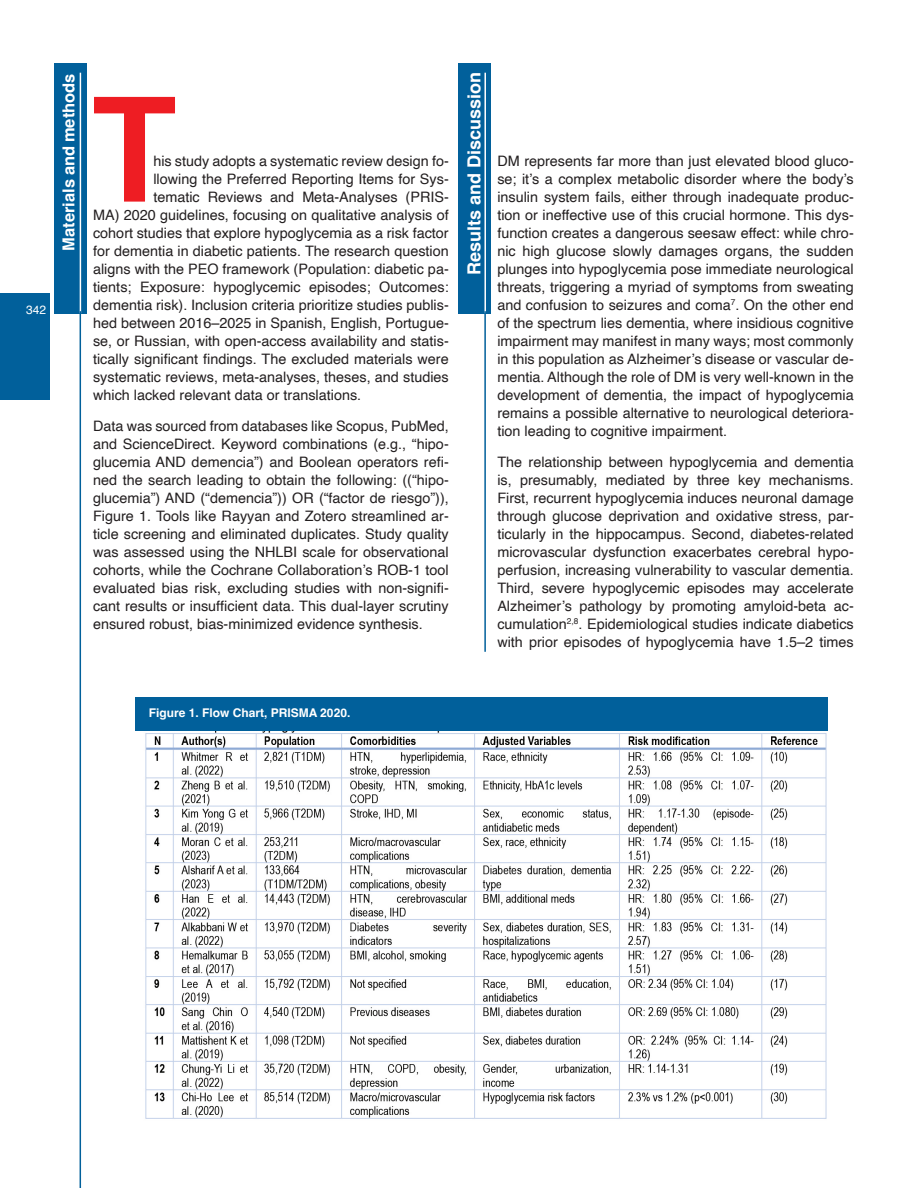
<style>
.page{position:relative;width:918px;height:1188px;background:#fff}
.page>*{position:absolute;margin:0;border:0;box-sizing:border-box;transform-origin:0 0}
.t1{font:700 18px "Helvetica";color:#fff}
.t2{font:700 16.5px "Helvetica";color:#fff}
.t3{font:14.4px/18px "Helvetica";color:#231f20;text-align:justify}
.t4{font:700 12px "Helvetica";color:#fff}
.t5{font:12px "Helvetica";color:#fff}
</style>
<div class="page">
<div style="left:0;top:293px;width:50px;height:107px;background:#01609b"></div>
<div style="left:54px;top:63px;width:32px;height:250px;background:#01609b"></div>
<hr style="left:80px;top:73px;width:1px;height:240px;background:#fff">
<hr style="left:80px;top:311px;width:1px;height:877px;background:#01609b">
<svg style="left:94px;top:97px;width:81px;height:105px"></svg>
<img style="left:145px;top:731px;width:682px;height:388px">
<div style="left:136px;top:697px;width:692px;height:34px;background:#01609b"></div>
<div style="left:459px;top:63px;width:32px;height:250px;background:#01609b"></div>
<hr style="left:484px;top:73px;width:2px;height:240px;background:#fff">
<hr style="left:484px;top:311px;width:2px;height:341px;background:#01609b">
<p class="t2" style="left:59px;top:251px;width:179px;rotate:-90deg">Materials and methods</p>
<p class="t5" style="left:26px;top:300px;width:22px">342</p>
<p class="t3" style="left:153px;top:152px;width:297px">his study adopts a systematic review design fo-</p>
<p class="t3" style="left:153px;top:170px;width:297px">llowing the Preferred Reporting Items for Sys-</p>
<p class="t3" style="left:153px;top:188px;width:297px">tematic Reviews and Meta-Analyses (PRIS-</p>
<p class="t3" style="left:93px;top:206px;width:357px">MA) 2020 guidelines, focusing on qualitative analysis of</p>
<p class="t3" style="left:93px;top:224px;width:357px">cohort studies that explore hypoglycemia as a risk factor</p>
<p class="t3" style="left:93px;top:242px;width:357px">for dementia in diabetic patients. The research question</p>
<p class="t3" style="left:93px;top:260px;width:357px">aligns with the PEO framework (Population: diabetic pa-</p>
<p class="t3" style="left:93px;top:278px;width:357px">tients; Exposure: hypoglycemic episodes; Outcomes:</p>
<p class="t3" style="left:93px;top:296px;width:357px">dementia risk). Inclusion criteria prioritize studies publis-</p>
<p class="t3" style="left:93px;top:314px;width:357px">hed between 2016–2025 in Spanish, English, Portugue-</p>
<p class="t3" style="left:93px;top:332px;width:357px">se, or Russian, with open-access availability and statis-</p>
<p class="t3" style="left:93px;top:350px;width:357px">tically significant findings. The excluded materials were</p>
<p class="t3" style="left:93px;top:368px;width:357px">systematic reviews, meta-analyses, theses, and studies</p>
<p class="t3" style="left:93px;top:386px;width:270px">which lacked relevant data or translations.</p>
<p class="t3" style="left:93px;top:417px;width:357px">Data was sourced from databases like Scopus, PubMed, and ScienceDirect. Keyword combinations (e.g., “hipo&shy;glucemia AND demencia”) and Boolean operators refi&shy;ned the search leading to obtain the following: ((“hipo&shy;glucemia”) AND (“demencia”)) OR (“factor de riesgo”)), Figure 1. Tools like Rayyan and Zotero streamlined ar&shy;ticle screening and eliminated duplicates. Study quality was assessed using the NHLBI scale for observational cohorts, while the Cochrane Collaboration’s ROB-1 tool evaluated bias risk, excluding studies with non-signifi&shy;cant results or insufficient data. This dual-layer scrutiny ensured robust, bias-minimized evidence synthesis.</p>
<p class="t1" style="left:463px;top:275px;width:205px;rotate:-90deg">Results and Discussion</p>
<p class="t3" style="left:497px;top:152px;width:358px">DM represents far more than just elevated blood gluco&shy;se; it’s a complex metabolic disorder where the body’s insulin system fails, either through inadequate produc&shy;tion or ineffective use of this crucial hormone. This dys&shy;function creates a dangerous seesaw effect: while chro&shy;nic high glucose slowly damages organs, the sudden plunges into hypoglycemia pose immediate neurological threats, triggering a myriad of symptoms from sweating and confusion to seizures and coma<sup>7</sup>. On the other end of the spectrum lies dementia, where insidious cognitive impairment may manifest in many ways; most commonly in this population as Alzheimer’s disease or vascular de&shy;mentia. Although the role of DM is very well-known in the development of dementia, the impact of hypoglycemia remains a possible alternative to neurological deteriora&shy;tion leading to cognitive impairment.</p>
<p class="t3" style="left:497px;top:453px;width:358px">The relationship between hypoglycemia and dementia is, presumably, mediated by three key mechanisms.<br>First, recurrent hypoglycemia induces neuronal damage through glucose deprivation and oxidative stress, par&shy;ticularly in the hippocampus. Second, diabetes-related microvascular dysfunction exacerbates cerebral hypo&shy;perfusion, increasing vulnerability to vascular dementia.<br>Third, severe hypoglycemic episodes may accelerate Alzheimer’s pathology by promoting amyloid-beta ac&shy;cumulation<sup>2,8</sup>. Epidemiological studies indicate diabetics with prior episodes of hypoglycemia have 1.5–2 times</p>
<p class="t4" style="left:149px;top:706px;width:203px">Figure 1. Flow Chart, PRISMA 2020.</p>
</div>
